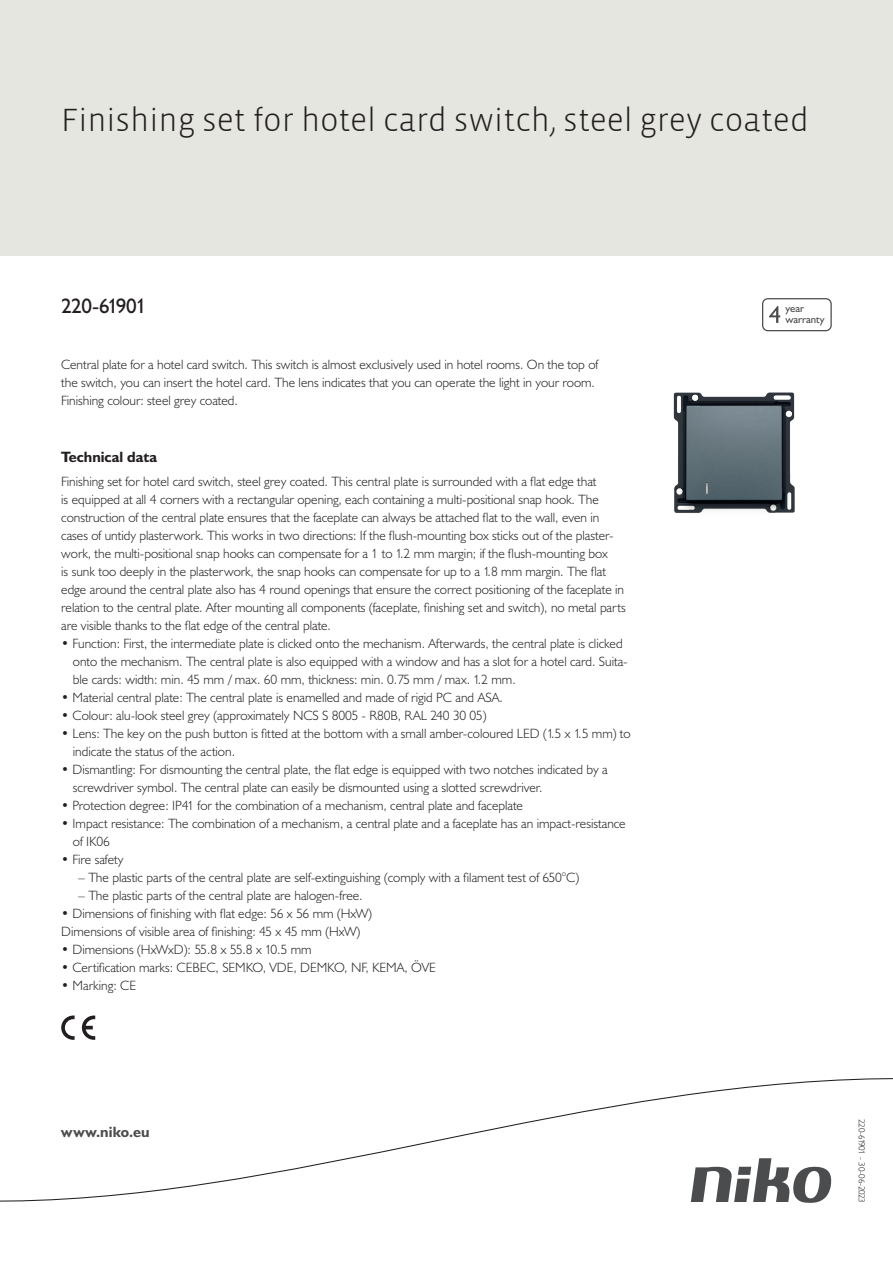
<style>
.page{position:relative;width:893px;height:1263px;background:#fff}
.page>*{position:absolute;margin:0;border:0;box-sizing:border-box;transform-origin:0 0}
.Title_datasheets{font:300 33px "Vista Sans";color:#231f20}
.Article_number{font:21px "Humanist 521 BT";letter-spacing:-.035em;color:#231f20}
.Titles_parts{font:700 15px "Humanist 521 BT";color:#231f20}
.titel_afbeelding{font:700 15px "Humanist 521 BT";letter-spacing:.005em;color:#4b4c4d}
.USP_Bullets{font:300 13.5px/18px "Humanist 521 BT";color:#231f20}
.Platte_tekst_CAB{font:300 13.5px/18px "Humanist 521 BT";color:#231f20}
.USP_Bullets_level_2{font:300 13.5px "Humanist 521 BT";color:#231f20}
.t1{font:10.8px/10.8px "Humanist 521 BT";color:#4b4c4d}
.Revision{font:300 9px "Humanist 521 BT";letter-spacing:-.04em;color:#231f20}
</style>
<div class="page">
<div style="left:0;top:0;width:893px;height:255px;background:#e6e6e0"></div>
<svg style="left:82px;top:1015px;width:13px;height:25px"></svg>
<svg style="left:61px;top:1015px;width:14px;height:25px"></svg>
<svg style="left:762px;top:298px;width:70px;height:33px"></svg>
<svg style="left:0;top:1078px;width:893px;height:125px"></svg>
<img style="left:673px;top:392px;width:122px;height:121px">
<p class="Title_datasheets" style="left:61px;top:100px;width:749px">Finishing set for hotel card switch, steel grey coated</p>
<p class="Article_number" style="left:61px;top:293px;width:87px">220-61901</p>
<p class="Platte_tekst_CAB" style="left:61px;top:355px;width:538px">Central plate for a hotel card switch. This switch is almost exclusively used in hotel rooms. On the top of the switch, you can insert the hotel card. The lens indicates that you can operate the light in your room.<br>Finishing colour: steel grey coated.</p>
<p class="Titles_parts" style="left:61px;top:447px;width:98px">Technical data</p>
<p class="Platte_tekst_CAB" style="left:61px;top:472px;width:566px">Finishing set for hotel card switch, steel grey coated. This central plate is surrounded with a flat edge that<br>is equipped at all 4 corners with a rectangular opening, each containing a multi-positional snap hook. The construction of the central plate ensures that the faceplate can always be attached flat to the wall, even in cases of untidy plasterwork. This works in two directions: If the flush-mounting box sticks out of the plaster&shy;work, the multi-positional snap hooks can compensate for a 1 to 1.2 mm margin; if the flush-mounting box<br>is sunk too deeply in the plasterwork, the snap hooks can compensate for up to a 1.8 mm margin. The flat edge around the central plate also has 4 round openings that ensure the correct positioning of the faceplate in relation to the central plate. After mounting all components (faceplate, finishing set and switch), no metal parts are visible thanks to the flat edge of the central plate.</p>
<p class="USP_Bullets" style="left:73px;top:634px;width:556px;text-indent:-12px">• Function: First, the intermediate plate is clicked onto the mechanism. Afterwards, the central plate is clicked onto the mechanism. The central plate is also equipped with a window and has a slot for a hotel card. Suita&shy;ble cards: width: min. 45 mm / max. 60 mm, thickness: min. 0.75 mm / max. 1.2 mm.</p>
<p class="USP_Bullets" style="left:61px;top:688px;width:443px">• Material central plate: The central plate is enamelled and made of rigid PC and ASA.</p>
<p class="USP_Bullets" style="left:61px;top:706px;width:427px">• Colour: alu-look steel grey (approximately NCS S 8005 - R80B, RAL 240 30 05)</p>
<p class="USP_Bullets" style="left:73px;top:724px;width:559px;text-indent:-12px">• Lens: The key on the push button is fitted at the bottom with a small amber-coloured LED (1.5 x 1.5 mm) to indicate the status of the action.</p>
<p class="USP_Bullets" style="left:73px;top:760px;width:536px;text-indent:-12px">• Dismantling: For dismounting the central plate, the flat edge is equipped with two notches indicated by a screwdriver symbol. The central plate can easily be dismounted using a slotted screwdriver.</p>
<p class="USP_Bullets" style="left:61px;top:796px;width:463px">• Protection degree: IP41 for the combination of a mechanism, central plate and faceplate</p>
<p class="USP_Bullets" style="left:73px;top:814px;width:554px;text-indent:-12px">• Impact resistance: The combination of a mechanism, a central plate and a faceplate has an impact-resistance of IK06</p>
<p class="USP_Bullets" style="left:61px;top:850px;width:64px">• Fire safety</p>
<p class="USP_Bullets_level_2" style="left:78px;top:869px;width:502px">– The plastic parts of the central plate are self-extinguishing (comply with a filament test of 650°C)</p>
<p class="USP_Bullets_level_2" style="left:78px;top:887px;width:286px">– The plastic parts of the central plate are halogen-free.</p>
<p class="USP_Bullets" style="left:61px;top:904px;width:312px">• Dimensions of finishing with flat edge: 56 x 56 mm (HxW)</p>
<p class="USP_Bullets" style="left:61px;top:922px;width:301px">Dimensions of visible area of finishing: 45 x 45 mm (HxW)</p>
<p class="USP_Bullets" style="left:61px;top:940px;width:252px">• Dimensions (HxWxD): 55.8 x 55.8 x 10.5 mm</p>
<p class="USP_Bullets" style="left:61px;top:958px;width:376px">• Certification marks: CEBEC, SEMKO, VDE, DEMKO, NF, KEMA, ÖVE</p>
<p class="USP_Bullets" style="left:61px;top:976px;width:76px">• Marking: CE</p>
<p class="titel_afbeelding" style="left:61px;top:1122px;width:90px">www.niko.eu</p>
<p class="t1" style="left:785px;top:303px;width:41px">year warranty</p>
<p class="Revision" style="left:868px;top:1119px;width:85px;rotate:90deg">220-61901 - 30-06-2023</p>
</div>
